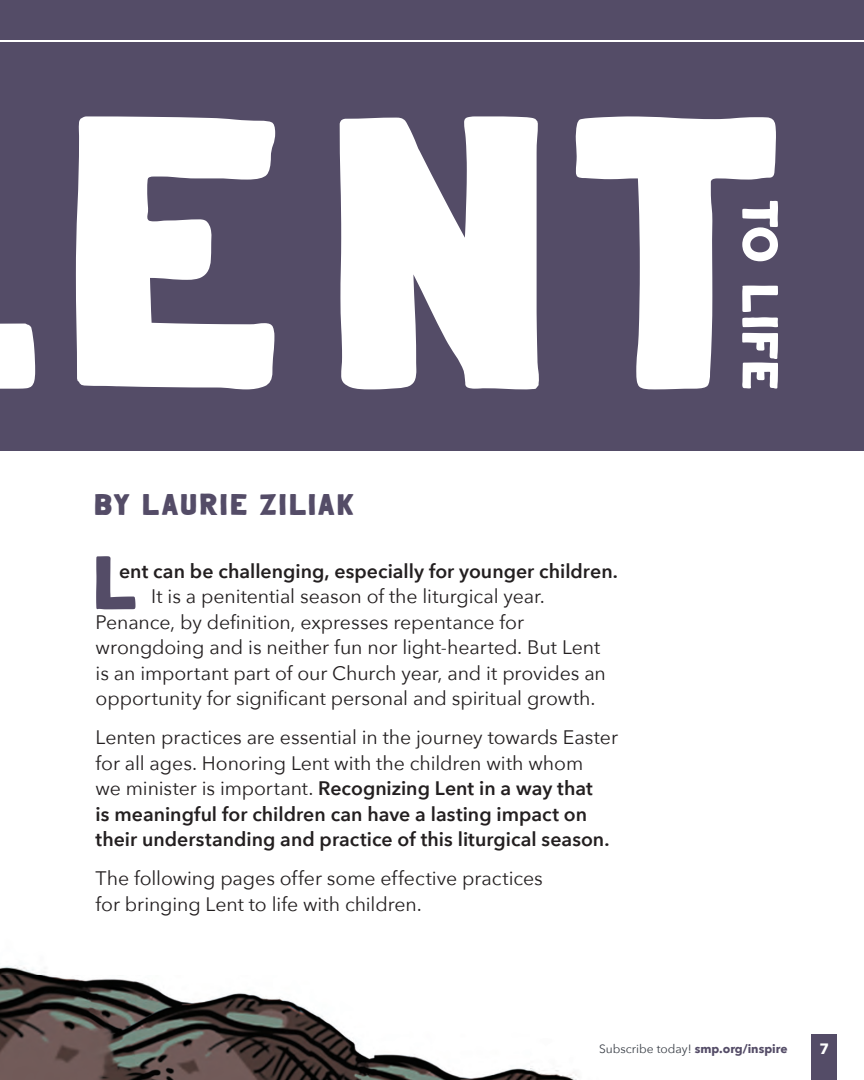
<style>
.page{position:relative;width:864px;height:1080px;background:#fff}
.page>*{position:absolute;margin:0;border:0;box-sizing:border-box;transform-origin:0 0}
.t1{font:390px "Anthology";color:#fff}
.t2{font:51px "Anthology";letter-spacing:-.035em;color:#fff}
.t3{font:30px "Anthology";letter-spacing:-.01em;color:#544c67}
.t4{font:19.5px/25.5px "Avenir Next";letter-spacing:-.005em;color:#231f20}
.t5{font:600 19.5px/25.5px "Avenir Next";color:#231f20}
.t6{font:700 15px "Avenir Next";color:#fff}
.t7{font:12px "Avenir Next";color:#393e46}
.s1{font-weight:400}
.s2{font-weight:700;color:#544c67}
</style>
<div class="page">
<img style="left:0;top:0;width:688px;height:1080px">
<div style="left:688px;top:0;width:176px;height:450px;background:#544c67"></div>
<svg style="left:96px;top:556px;width:39px;height:53px"></svg>
<hr style="left:0;top:40px;width:864px;height:2px;background:#fff">
<div style="left:812px;top:1034px;width:25px;height:46px;background:#544c67"></div>
<h1 class="t1" style="left:48px;top:-45px;width:748px">ENT</h1>
<h2 class="t2" style="left:799px;top:198px;width:194px;rotate:90deg">TO LIFE</h2>
<h3 class="t3" style="left:93px;top:482px;width:263px">BY LAURIE ZILIAK</h3>
<p class="t5" style="left:119px;top:558px;width:500px">ent can be challenging, especially for younger children.</p>
<p class="t4" style="left:96px;top:583px;width:512px;text-indent:56px">It is a penitential season of the liturgical year.<br>Penance, by definition, expresses repentance for wrongdoing and is neither fun nor light-hearted. But Lent is an important part of our Church year, and it provides an opportunity for significant personal and spiritual growth.</p>
<p class="t5" style="left:96px;top:724px;width:524px"><span class="s1">Lenten practices are essential in the journey towards Easter for all ages. Honoring Lent with the children with whom<br>we minister is important.</span> Recognizing Lent in a way that<br>is meaningful for children can have a lasting impact on their understanding and practice of this liturgical season.</p>
<p class="t4" style="left:96px;top:865px;width:449px">The following pages offer some effective practices for bringing Lent to life with children.</p>
<p class="t7" style="left:599px;top:1039px;width:190px">Subscribe today! <span class="s2">smp.org/inspire</span></p>
<p class="t6" style="left:819px;top:1035px;width:11px">7</p>
</div>
